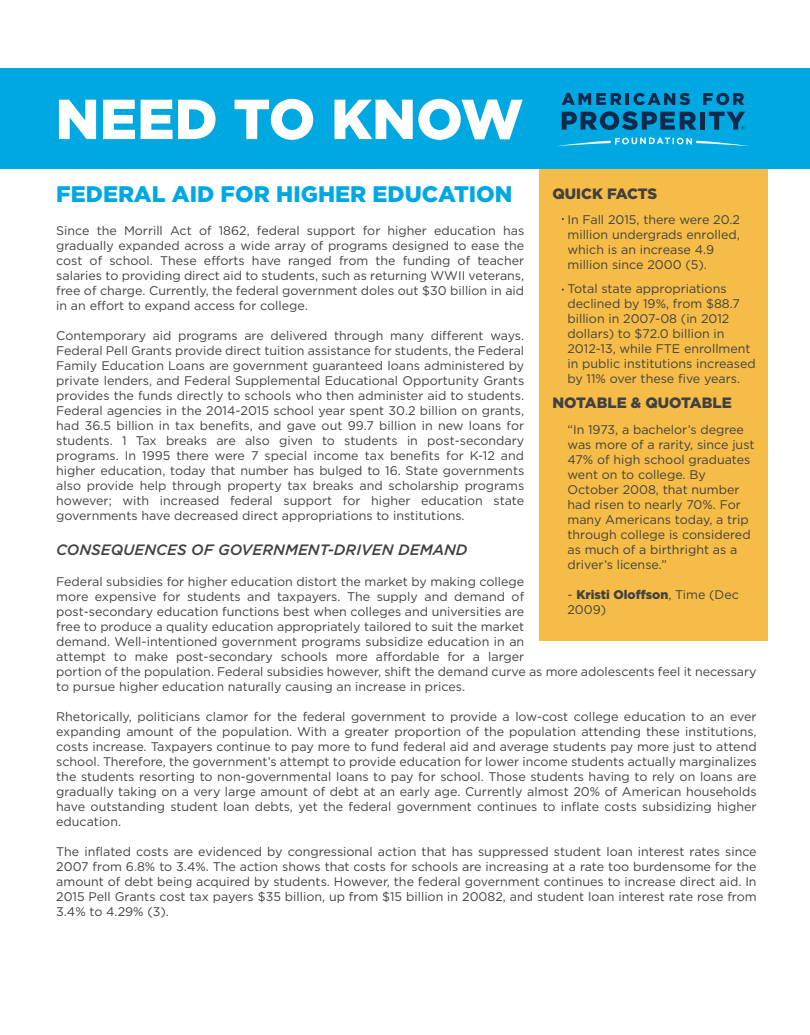
<style>
.page{position:relative;width:810px;height:1035px;background:#fff}
.page>*{position:absolute;margin:0;border:0;box-sizing:border-box;transform-origin:0 0}
.t1{font:900 56.25px "Gotham HTF";color:#fff}
.t2{font:900 22.5px "Gotham HTF";color:#00a8e1}
.t3{font:italic 500 15px "Gotham HTF";color:#414042}
.t4{font:900 15px "Gotham HTF";color:#414042}
.t5{font:12.5px/15px "Gotham HTF";color:#414042}
.s1{font-weight:900}
</style>
<div class="page">
<div style="left:539px;top:82px;width:228px;height:559px;background:#f5bd47"></div>
<div style="left:0;top:68px;width:810px;height:101px;background:#00a8e1"></div>
<svg style="left:562px;top:111px;width:134px;height:19px"></svg>
<div style="left:700px;top:112px;width:5px;height:18px;background:#0f2a4c"></div>
<svg style="left:709px;top:112px;width:36px;height:18px"></svg>
<svg style="left:562px;top:93px;width:128px;height:12px"></svg>
<svg style="left:703px;top:93px;width:41px;height:12px"></svg>
<svg style="left:559px;top:138px;width:189px;height:8px"></svg>
<h1 class="t1" style="left:55px;top:87px;width:470px">NEED TO KNOW</h1>
<h2 class="t2" style="left:56px;top:181px;width:458px">FEDERAL AID FOR HIGHER EDUCATION</h2>
<p class="t5" style="left:56px;top:223px;width:470px;text-align:justify">Since the Morrill Act of 1862, federal support for higher education has gradually expanded across a wide array of programs designed to ease the cost of school. These efforts have ranged from the funding of teacher salaries to providing direct aid to students, such as returning WWII veterans, free of charge. Currently, the federal government doles out $30 billion in aid in an effort to expand access for college.</p>
<p class="t5" style="left:56px;top:328px;width:470px;text-align:justify">Contemporary aid programs are delivered through many different ways.<br>Federal Pell Grants provide direct tuition assistance for students, the Federal Family Education Loans are government guaranteed loans administered by private lenders, and Federal Supplemental Educational Opportunity Grants provides the funds directly to schools who then administer aid to students.<br>Federal agencies in the 2014-2015 school year spent 30.2 billion on grants, had 36.5 billion in tax benefits, and gave out 99.7 billion in new loans for students. 1 Tax breaks are also given to students in post-secondary programs. In 1995 there were 7 special income tax benefits for K-12 and higher education, today that number has bulged to 16. State governments also provide help through property tax breaks and scholarship programs however; with increased federal support for higher education state governments have decreased direct appropriations to institutions.</p>
<p class="t3" style="left:56px;top:541px;width:413px">CONSEQUENCES OF GOVERNMENT-DRIVEN DEMAND</p>
<p class="t5" style="left:56px;top:574px;width:702px">Federal subsidies for higher education distort the market by making college<br>more expensive for students and taxpayers. The supply and demand of<br>post-secondary education functions best when colleges and universities are<br>free to produce a quality education appropriately tailored to suit the market<br>demand. Well-intentioned government programs subsidize education in an<br>attempt to make post-secondary schools more affordable for a larger<br>portion of the population. Federal subsidies however, shift the demand curve as more adolescents feel it necessary to pursue higher education naturally causing an increase in prices.</p>
<p class="t5" style="left:56px;top:709px;width:702px;text-align:justify">Rhetorically, politicians clamor for the federal government to provide a low-cost college education to an ever expanding amount of the population. With a greater proportion of the population attending these institutions, costs increase. Taxpayers continue to pay more to fund federal aid and average students pay more just to attend school. Therefore, the government’s attempt to provide education for lower income students actually marginalizes the students resorting to non-governmental loans to pay for school. Those students having to rely on loans are gradually taking on a very large amount of debt at an early age. Currently almost 20% of American households have outstanding student loan debts, yet the federal government continues to inflate costs subsidizing higher education.</p>
<p class="t5" style="left:56px;top:844px;width:702px;text-align:justify">The inflated costs are evidenced by congressional action that has suppressed student loan interest rates since 2007 from 6.8% to 3.4%. The action shows that costs for schools are increasing at a rate too burdensome for the amount of debt being acquired by students. However, the federal government continues to increase direct aid. In 2015 Pell Grants cost tax payers $35 billion, up from $15 billion in 20082, and student loan interest rate rose from 3.4% to 4.29% (3).</p>
<p class="t4" style="left:552px;top:185px;width:106px">QUICK FACTS</p>
<p class="t5" style="left:567px;top:212px;width:174px">In Fall 2015, there were 20.2 million undergrads enrolled, which is an increase 4.9 million since 2000 (5).</p>
<p class="t5" style="left:567px;top:281px;width:190px">Total state appropriations declined by 19%, from $88.7 billion in 2007-08 (in 2012 dollars) to $72.0 billion in<br>2012-13, while FTE enrollment in public institutions increased by 11% over these five years.</p>
<p class="t4" style="left:552px;top:394px;width:181px">NOTABLE &amp; QUOTABLE</p>
<p class="t5" style="left:567px;top:422px;width:188px">“In 1973, a bachelor’s degree was more of a rarity, since just<br>47% of high school graduates went on to college. By<br>October 2008, that number had risen to nearly 70%. For many Americans today, a trip through college is considered as much of a birthright as a driver’s license.”</p>
<p class="t5" style="left:567px;top:587px;width:173px">- <span class="s1">Kristi Oloffson</span>, Time (Dec<br>2009)</p>
</div>
